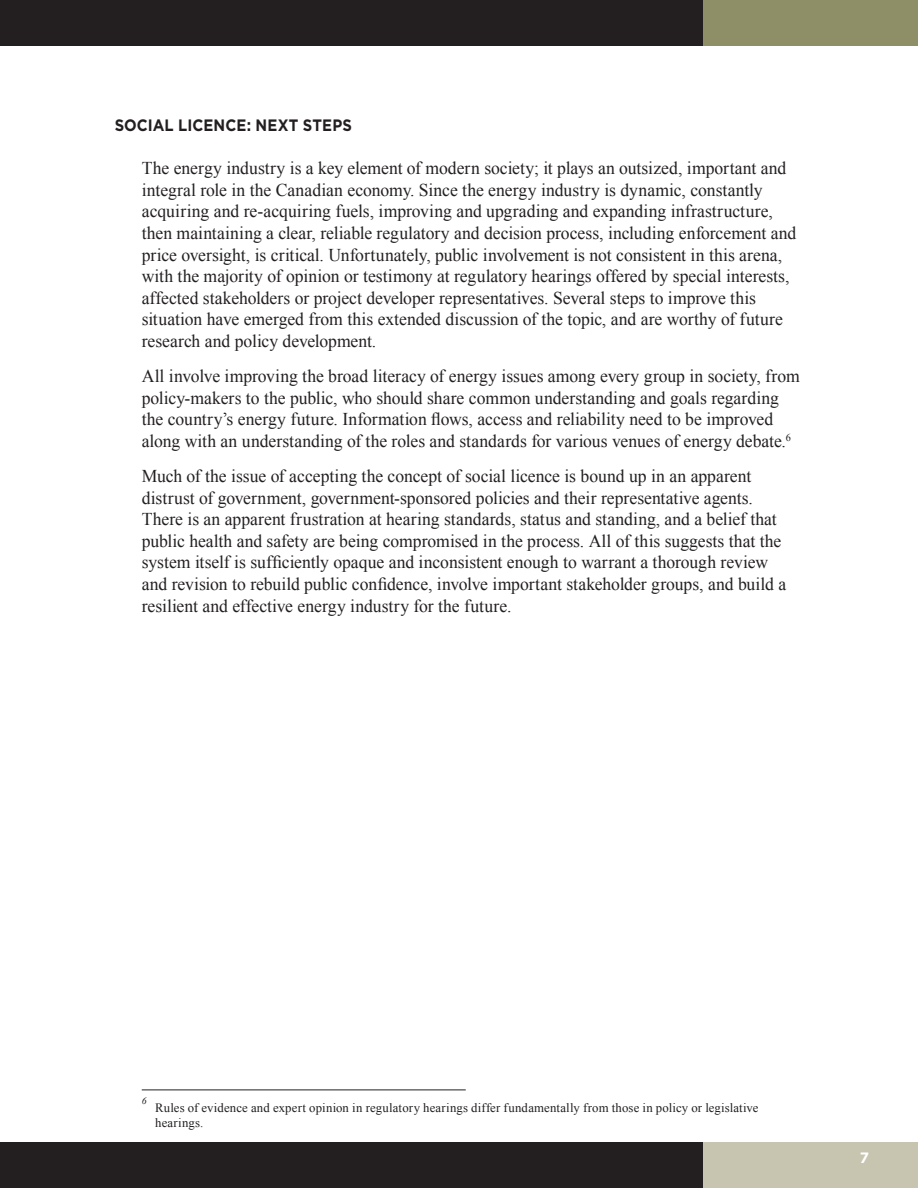
<style>
.page{position:relative;width:918px;height:1188px;background:#fff}
.page>*{position:absolute;margin:0;border:0;box-sizing:border-box;transform-origin:0 0}
.Body{font:18px/21.6px "Times New Roman";color:#231f20}
.Heading_1{font:700 16.5px "Gotham";letter-spacing:.005em;color:#231f20;scale:.9 1}
.t1{font:700 15px "Gotham";color:#fff}
.Footnote{font:12.75px/15.3px "Times New Roman";letter-spacing:.01em;color:#231f20}
.Footnote-2{font:italic 9.75px "Times New Roman";color:#231f20}
</style>
<div class="page">
<div style="left:703px;top:0;width:215px;height:45px;background:#8e8f66"></div>
<div style="left:0;top:0;width:703px;height:45px;background:#231f20"></div>
<div style="left:703px;top:1143px;width:215px;height:45px;background:#c7c5af"></div>
<div style="left:0;top:1143px;width:703px;height:45px;background:#231f20"></div>
<hr style="left:142px;top:1090px;width:324px;height:1px;background:#231f20">
<p class="Heading_1" style="left:115px;top:114px;width:265px">SOCIAL LICENCE: NEXT STEPS</p>
<p class="Body" style="left:142px;top:157px;width:656px">The energy industry is a key element of modern society; it plays an outsized, important and integral role in the Canadian economy. Since the energy industry is dynamic, constantly acquiring and re-acquiring fuels, improving and upgrading and expanding infrastructure, then maintaining a clear, reliable regulatory and decision process, including enforcement and price oversight, is critical. Unfortunately, public involvement is not consistent in this arena, with the majority of opinion or testimony at regulatory hearings offered by special interests, affected stakeholders or project developer representatives. Several steps to improve this situation have emerged from this extended discussion of the topic, and are worthy of future research and policy development.</p>
<p class="Body" style="left:142px;top:365px;width:660px">All involve improving the broad literacy of energy issues among every group in society, from policy-makers to the public, who should share common understanding and goals regarding the country’s energy future. Information flows, access and reliability need to be improved along with an understanding of the roles and standards for various venues of energy debate.<sup>6</sup></p>
<p class="Body" style="left:142px;top:465px;width:646px">Much of the issue of accepting the concept of social licence is bound up in an apparent distrust of government, government-sponsored policies and their representative agents.<br>There is an apparent frustration at hearing standards, status and standing, and a belief that public health and safety are being compromised in the process. All of this suggests that the system itself is sufficiently opaque and inconsistent enough to warrant a thorough review and revision to rebuild public confidence, involve important stakeholder groups, and build a resilient and effective energy industry for the future.</p>
<p class="Footnote-2" style="left:142px;top:1094px;width:6px">6</p>
<p class="Footnote" style="left:155px;top:1100px;width:605px">Rules of evidence and expert opinion in regulatory hearings differ fundamentally from those in policy or legislative hearings.</p>
<p class="t1" style="left:860px;top:1148px;width:11px">7</p>
</div>
